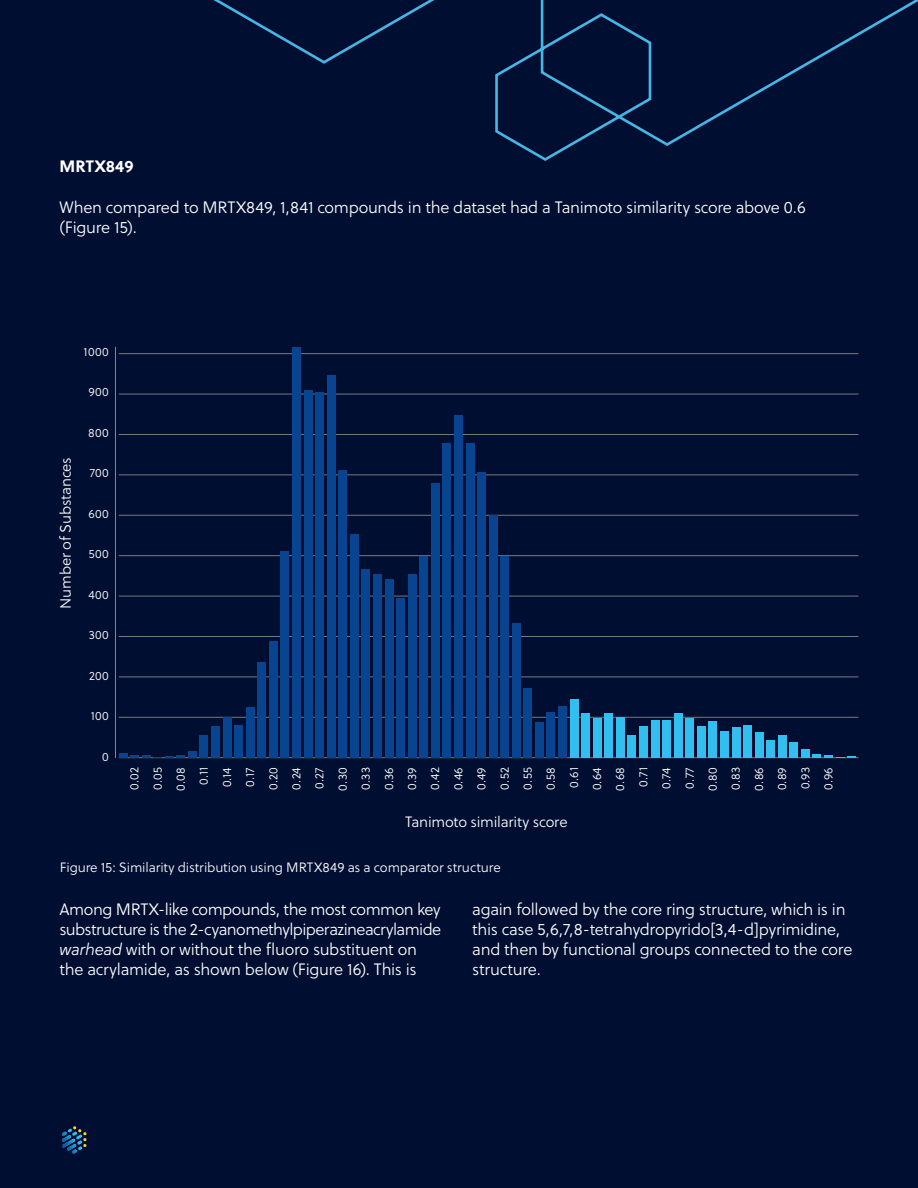
<style>
.page{position:relative;width:918px;height:1188px;background:#000e31}
.page>*{position:absolute;margin:0;border:0;box-sizing:border-box;transform-origin:0 0}
.t1{font:16.5px/19.8px "Soleil Lt";letter-spacing:-.02em;color:#fff}
.t2{font:700 16.5px "Soleil";letter-spacing:.005em;color:#fff}
.t3{font:15px "Soleil Lt";letter-spacing:-.015em;color:#fff}
.t4{font:13.5px "Soleil Lt";letter-spacing:-.01em;color:#fff}
.t5{font:12px/23.1px "Soleil Lt";letter-spacing:.025em;color:#fff;text-align:center}
.t6{font:12px "Soleil Lt";letter-spacing:.045em;color:#fff}
.s1{font-style:italic}
</style>
<div class="page">
<svg style="left:213px;top:0;width:705px;height:161px"></svg>
<hr style="left:115px;top:347px;width:1px;height:411px;background:#868a8e">
<hr style="left:119px;top:353px;width:739px;height:1px;background:#76787b">
<hr style="left:119px;top:434px;width:739px;height:1px;background:#76787b">
<hr style="left:119px;top:394px;width:739px;height:1px;background:#76787b">
<hr style="left:119px;top:475px;width:739px;height:1px;background:#76787b">
<hr style="left:119px;top:515px;width:739px;height:1px;background:#76787b">
<hr style="left:119px;top:555px;width:739px;height:1px;background:#76787b">
<hr style="left:119px;top:596px;width:739px;height:1px;background:#76787b">
<hr style="left:119px;top:636px;width:739px;height:1px;background:#76787b">
<hr style="left:119px;top:677px;width:739px;height:1px;background:#76787b">
<hr style="left:119px;top:717px;width:739px;height:1px;background:#76787b">
<hr style="left:119px;top:757px;width:739px;height:1px;background:#76787b">
<div style="left:119px;top:753px;width:8px;height:5px;background:#094491"></div>
<div style="left:292px;top:348px;width:9px;height:410px;background:#094491"></div>
<div style="left:466px;top:443px;width:8px;height:315px;background:#094491"></div>
<div style="left:639px;top:727px;width:9px;height:31px;background:#30bfef"></div>
<div style="left:304px;top:390px;width:8px;height:368px;background:#094491"></div>
<div style="left:477px;top:472px;width:9px;height:286px;background:#094491"></div>
<div style="left:651px;top:720px;width:8px;height:38px;background:#30bfef"></div>
<div style="left:211px;top:727px;width:9px;height:31px;background:#094491"></div>
<div style="left:385px;top:580px;width:8px;height:178px;background:#094491"></div>
<div style="left:558px;top:706px;width:9px;height:52px;background:#094491"></div>
<div style="left:732px;top:728px;width:8px;height:30px;background:#30bfef"></div>
<div style="left:315px;top:393px;width:9px;height:365px;background:#094491"></div>
<div style="left:489px;top:515px;width:8px;height:243px;background:#094491"></div>
<div style="left:662px;top:720px;width:9px;height:38px;background:#30bfef"></div>
<div style="left:223px;top:717px;width:8px;height:41px;background:#094491"></div>
<div style="left:396px;top:598px;width:9px;height:160px;background:#094491"></div>
<div style="left:570px;top:699px;width:8px;height:59px;background:#30bfef"></div>
<div style="left:743px;top:725px;width:9px;height:33px;background:#30bfef"></div>
<div style="left:327px;top:375px;width:8px;height:383px;background:#094491"></div>
<div style="left:500px;top:557px;width:9px;height:201px;background:#094491"></div>
<div style="left:674px;top:714px;width:8px;height:44px;background:#30bfef"></div>
<svg style="left:813px;top:754px;width:43px;height:4px"></svg>
<div style="left:234px;top:725px;width:9px;height:33px;background:#094491"></div>
<div style="left:408px;top:574px;width:8px;height:184px;background:#094491"></div>
<div style="left:581px;top:713px;width:9px;height:45px;background:#30bfef"></div>
<div style="left:755px;top:732px;width:8px;height:26px;background:#30bfef"></div>
<div style="left:339px;top:471px;width:8px;height:287px;background:#094491"></div>
<div style="left:512px;top:624px;width:9px;height:134px;background:#094491"></div>
<div style="left:686px;top:718px;width:8px;height:40px;background:#30bfef"></div>
<div style="left:246px;top:708px;width:9px;height:50px;background:#094491"></div>
<div style="left:419px;top:557px;width:9px;height:201px;background:#094491"></div>
<div style="left:593px;top:718px;width:9px;height:40px;background:#30bfef"></div>
<div style="left:766px;top:740px;width:9px;height:18px;background:#30bfef"></div>
<svg style="left:130px;top:756px;width:55px;height:2px"></svg>
<div style="left:350px;top:534px;width:9px;height:224px;background:#094491"></div>
<div style="left:524px;top:689px;width:8px;height:69px;background:#094491"></div>
<div style="left:697px;top:727px;width:9px;height:31px;background:#30bfef"></div>
<div style="left:258px;top:662px;width:8px;height:96px;background:#094491"></div>
<div style="left:431px;top:484px;width:9px;height:274px;background:#094491"></div>
<div style="left:605px;top:713px;width:8px;height:45px;background:#30bfef"></div>
<div style="left:778px;top:735px;width:9px;height:23px;background:#30bfef"></div>
<div style="left:188px;top:751px;width:9px;height:7px;background:#094491"></div>
<div style="left:362px;top:569px;width:8px;height:189px;background:#094491"></div>
<div style="left:535px;top:722px;width:9px;height:36px;background:#094491"></div>
<div style="left:709px;top:721px;width:8px;height:37px;background:#30bfef"></div>
<div style="left:269px;top:641px;width:9px;height:117px;background:#094491"></div>
<div style="left:443px;top:443px;width:8px;height:315px;background:#094491"></div>
<div style="left:616px;top:717px;width:9px;height:41px;background:#30bfef"></div>
<div style="left:790px;top:743px;width:8px;height:15px;background:#30bfef"></div>
<div style="left:200px;top:735px;width:8px;height:23px;background:#094491"></div>
<div style="left:373px;top:574px;width:9px;height:184px;background:#094491"></div>
<div style="left:547px;top:713px;width:8px;height:45px;background:#094491"></div>
<div style="left:720px;top:731px;width:9px;height:27px;background:#30bfef"></div>
<div style="left:281px;top:552px;width:8px;height:206px;background:#094491"></div>
<div style="left:454px;top:416px;width:9px;height:342px;background:#094491"></div>
<div style="left:628px;top:735px;width:8px;height:23px;background:#30bfef"></div>
<div style="left:801px;top:749px;width:9px;height:9px;background:#30bfef"></div>
<svg style="left:62px;top:1126px;width:24px;height:28px"></svg>
<p class="t2" style="left:60px;top:153px;width:75px">MRTX849</p>
<p class="t1" style="left:60px;top:197px;width:748px">When compared to MRTX849, 1,841 compounds in the dataset had a Tanimoto similarity score above 0.6 (Figure 15).</p>
<p class="t3" style="left:55px;top:609px;width:153px;rotate:-90deg">Number of Substances</p>
<p class="t6" style="left:84px;top:343px;width:27px">1000</p>
<p class="t6" style="left:88px;top:384px;width:22px">900</p>
<p class="t6" style="left:88px;top:424px;width:22px">800</p>
<p class="t6" style="left:90px;top:465px;width:21px">700</p>
<p class="t6" style="left:89px;top:505px;width:22px">600</p>
<p class="t6" style="left:89px;top:546px;width:21px">500</p>
<p class="t6" style="left:88px;top:586px;width:22px">400</p>
<p class="t6" style="left:89px;top:627px;width:22px">300</p>
<p class="t6" style="left:89px;top:667px;width:21px">200</p>
<p class="t6" style="left:91px;top:708px;width:20px">100</p>
<p class="t6" style="left:102px;top:748px;width:8px">0</p>
<p class="t5" style="left:123px;top:791px;width:25px;rotate:-90deg">0.02<br>0.05<br>0.08<br>0.11<br>0.14<br>0.17<br>0.20<br>0.24<br>0.27<br>0.30<br>0.33<br>0.36<br>0.39<br>0.42<br>0.46<br>0.49<br>0.52<br>0.55<br>0.58<br>0.61<br>0.64<br>0.68<br>0.71<br>0.74<br>0.77<br>0.80<br>0.83<br>0.86<br>0.89<br>0.93<br>0.96</p>
<p class="t3" style="left:405px;top:811px;width:164px">Tanimoto similarity score</p>
<p class="t4" style="left:60px;top:858px;width:442px">Figure 15: Similarity distribution using MRTX849 as a comparator structure</p>
<p class="t1" style="left:60px;top:900px;width:383px">Among MRTX-like compounds, the most common key substructure is the 2-cyanomethylpiperazineacrylamide <span class="s1">warhead</span> with or without the fluoro substituent on the acrylamide, as shown below (Figure 16). This is</p>
<p class="t1" style="left:472px;top:900px;width:382px">again followed by the core ring structure, which is in this case 5,6,7,8-tetrahydropyrido[3,4-d]pyrimidine, and then by functional groups connected to the core structure.</p>
</div>
